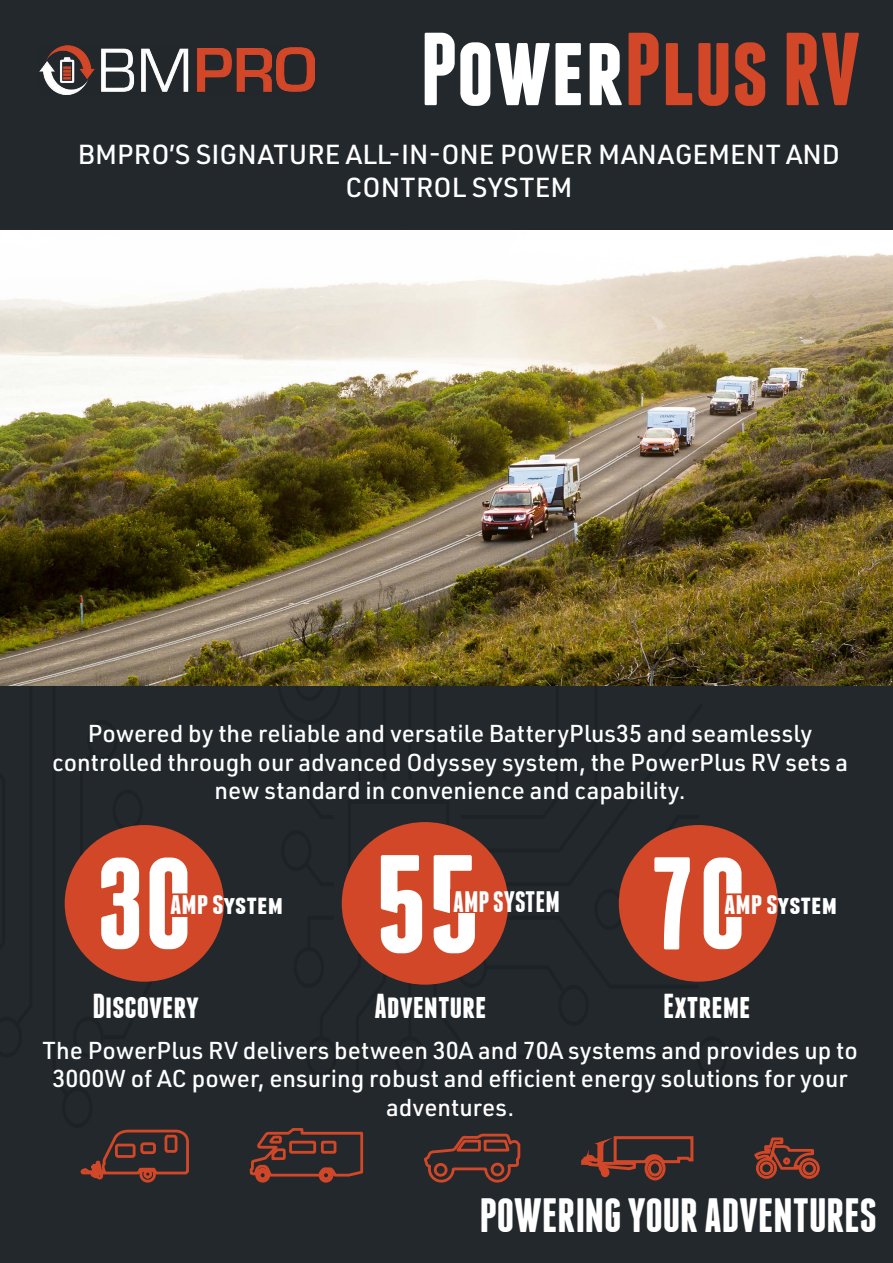
<style>
.page{position:relative;width:893px;height:1263px;background:#22282c}
.page>*{position:absolute;margin:0;border:0;box-sizing:border-box;transform-origin:0 0}
.t1{font:700 138.9px "Franchise";color:#fff}
.t2{font:700 103.5px "Franchise";color:#d14728}
.t3{font:700 48px "Franchise";letter-spacing:-.005em;color:#fff}
.t4{font:700 34.5px "Franchise";color:#fff}
.t5{font:700 29.55px "Franchise";color:#fff}
.t6{font:500 27px/32.4px "URWDIN";color:#fff;text-align:center}
.t7{font:700 26.85px "Franchise";color:#fff;scale:1.19 1}
.t8{font:500 24px/28.8px "URWDIN";color:#fff;text-align:center}
.s1{color:#fff}
.s2{font-size:131.7px}
</style>
<div class="page">
<div style="left:0;top:686px;width:727px;height:442px;background:#22282c"></div>
<svg style="left:79px;top:1128px;width:111px;height:56px;background:#492e2b"></svg>
<svg style="left:248px;top:1126px;width:116px;height:58px;background:#4d2f2a"></svg>
<svg style="left:423px;top:1047px;width:99px;height:138px;background:#312a2b"></svg>
<div style="left:756px;top:1158px;width:21px;height:21px;border:3px solid #d14728;border-radius:50%"></div>
<div style="left:799px;top:1158px;width:21px;height:21px;border:3px solid #d14728;border-radius:50%"></div>
<svg style="left:752px;top:1136px;width:63px;height:35px;background:#60322a"></svg>
<div style="left:760px;top:1161px;width:13px;height:14px;border:3px solid #d14728;border-radius:50%"></div>
<div style="left:802px;top:1162px;width:14px;height:13px;border:3px solid #d14728;border-radius:50%"></div>
<svg style="left:580px;top:1135px;width:115px;height:128px;background:#332b2b"></svg>
<img style="left:40px;top:46px;width:275px;height:49px">
<div style="left:65px;top:825px;width:159px;height:157px;background:#d14728;border-radius:50%"></div>
<svg style="left:101px;top:857px;width:38px;height:92px"></svg>
<svg style="left:150px;top:857px;width:37px;height:92px"></svg>
<div style="left:619px;top:825px;width:159px;height:157px;background:#d14728;border-radius:50%"></div>
<svg style="left:704px;top:857px;width:37px;height:92px"></svg>
<div style="left:342px;top:822px;width:166px;height:163px;background:#d14728;border-radius:50%"></div>
<img style="left:0;top:231px;width:893px;height:455px">
<h2 class="t2" style="left:420px;top:21px;width:441px"><span class="s1">Power</span>Plus RV</h2>
<p class="t6" style="left:78px;top:138px;width:764px">BMPRO’S SIGNATURE ALL-IN-ONE POWER MANAGEMENT AND<br>CONTROL SYSTEM</p>
<p class="t8" style="left:52px;top:718px;width:798px">Powered by the reliable and versatile BatteryPlus35 and seamlessly controlled through our advanced Odyssey system, the PowerPlus RV sets a new standard in convenience and capability.</p>
<h1 class="t1" style="left:375px;top:839px;width:319px">55 <span class="s2">7</span></h1>
<p class="t5" style="left:453px;top:888px;width:108px">AMP SYSTEM</p>
<p class="t7" style="left:170px;top:892px;width:96px">AMP System</p>
<p class="t7" style="left:724px;top:892px;width:96px">AMP System</p>
<h3 class="t4" style="left:92px;top:989px;width:108px">Discovery</h3>
<h3 class="t4" style="left:375px;top:989px;width:113px">Adventure</h3>
<h3 class="t4" style="left:663px;top:989px;width:89px">Extreme</h3>
<p class="t8" style="left:43px;top:1035px;width:817px">The PowerPlus RV delivers between 30A and 70A systems and provides up to<br>3000W of AC power, ensuring robust and efficient energy solutions for your adventures.</p>
<h3 class="t3" style="left:480px;top:1192px;width:399px">POWERING YOUR ADVENTURES</h3>
</div>
